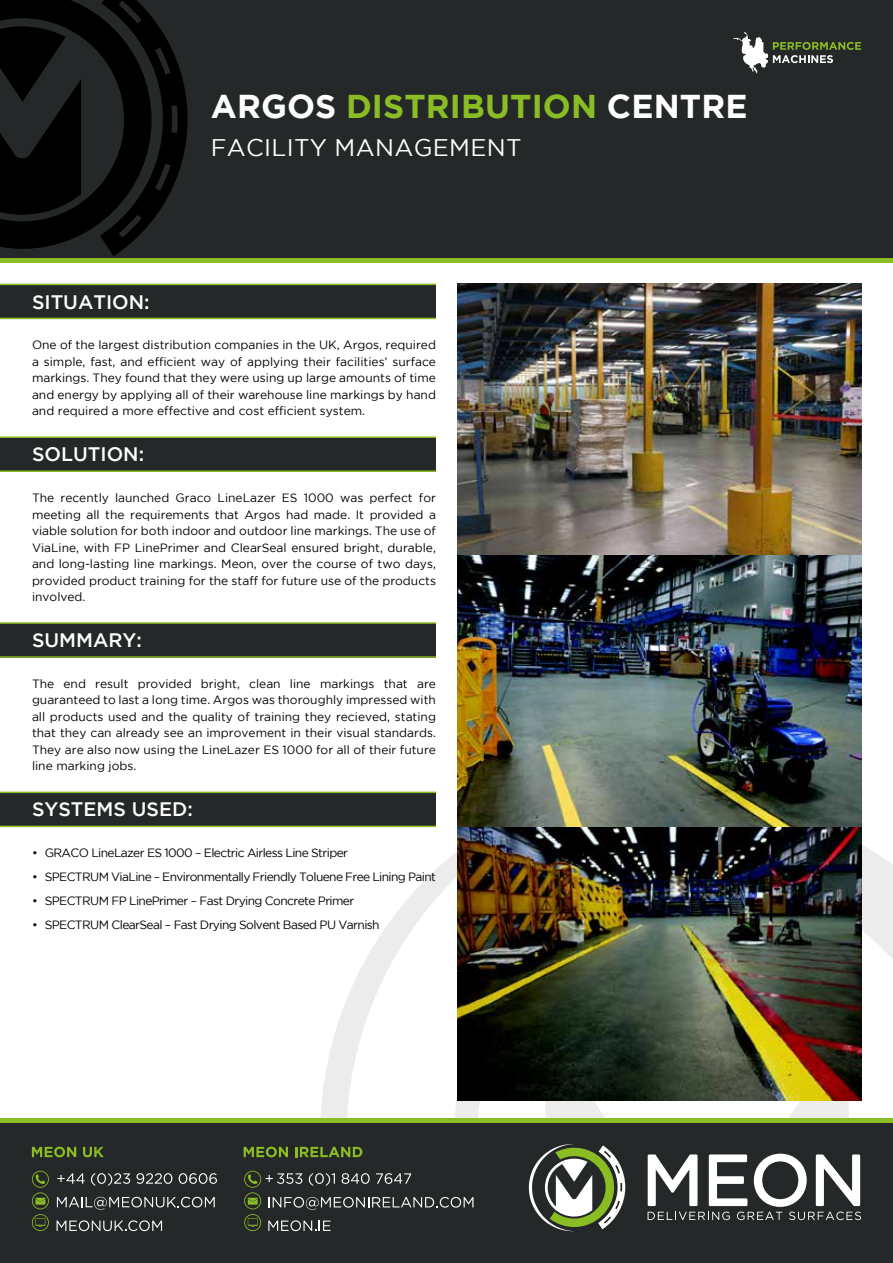
<style>
.page{position:relative;width:893px;height:1263px;background:#fff}
.page>*{position:absolute;margin:0;border:0;box-sizing:border-box;transform-origin:0 0}
.t1{font:700 33px "Gotham";letter-spacing:.005em;color:#8abc24}
.t2{font:24px "Gotham";letter-spacing:.015em;color:#fff}
.t3{font:500 19.5px "Gotham";color:#fff}
.t4{font:12px/16.5px "Gotham";letter-spacing:-.05em;color:#010202;text-align:justify}
.s1{color:#fff}
</style>
<div class="page">
<svg style="left:700px;top:801px;width:193px;height:317px"></svg>
<svg style="left:320px;top:827px;width:380px;height:291px"></svg>
<div style="left:0;top:0;width:893px;height:262px;background:#252829"></div>
<svg style="left:0;top:0;width:188px;height:256px"></svg>
<div style="left:0;top:1123px;width:893px;height:140px;background:#252829"></div>
<div style="left:0;top:1118px;width:893px;height:5px;background:#8abc24"></div>
<svg style="left:648px;top:1154px;width:213px;height:66px"></svg>
<svg style="left:529px;top:1144px;width:96px;height:87px"></svg>
<svg style="left:32px;top:1171px;width:17px;height:60px"></svg>
<svg style="left:32px;top:1147px;width:44px;height:10px"></svg>
<svg style="left:83px;top:1147px;width:21px;height:10px"></svg>
<svg style="left:57px;top:1173px;width:28px;height:11px"></svg>
<svg style="left:91px;top:1173px;width:39px;height:13px"></svg>
<svg style="left:136px;top:1173px;width:36px;height:11px"></svg>
<svg style="left:179px;top:1173px;width:38px;height:11px"></svg>
<svg style="left:57px;top:1197px;width:158px;height:13px"></svg>
<svg style="left:57px;top:1220px;width:105px;height:11px"></svg>
<svg style="left:244px;top:1147px;width:44px;height:10px"></svg>
<svg style="left:295px;top:1147px;width:67px;height:10px"></svg>
<svg style="left:244px;top:1171px;width:229px;height:60px"></svg>
<hr style="left:0;top:258px;width:893px;height:4px;background:#8abc24">
<div style="left:0;top:284px;width:436px;height:34px;background:#252829"></div>
<hr style="left:0;top:318px;width:436px;height:1px;background:#8abc24">
<hr style="left:0;top:284px;width:436px;height:1px;background:#8abc24">
<div style="left:0;top:437px;width:436px;height:34px;background:#252829"></div>
<hr style="left:0;top:470px;width:436px;height:2px;background:#8abc24">
<hr style="left:0;top:436px;width:436px;height:2px;background:#8abc24">
<div style="left:0;top:623px;width:436px;height:34px;background:#252829"></div>
<hr style="left:0;top:656px;width:436px;height:2px;background:#8abc24">
<hr style="left:0;top:622px;width:436px;height:2px;background:#8abc24">
<div style="left:0;top:792px;width:436px;height:34px;background:#252829"></div>
<hr style="left:0;top:826px;width:436px;height:1px;background:#8abc24">
<hr style="left:0;top:791px;width:436px;height:2px;background:#8abc24">
<svg style="left:733px;top:32px;width:128px;height:41px"></svg>
<img style="left:457px;top:284px;width:404px;height:816px">
<h3 class="t3" style="left:32px;top:291px;width:119px">SITUATION:</h3>
<h1 class="t1" style="left:211px;top:87px;width:538px"><span class="s1">ARGOS</span> DISTRIBUTION <span class="s1">CENTRE</span></h1>
<h2 class="t2" style="left:211px;top:134px;width:312px">FACILITY MANAGEMENT</h2>
<p class="t4" style="left:32px;top:336px;width:405px">One of the largest distribution companies in the UK, Argos, required a simple, fast, and efficient way of applying their facilities’ surface markings. They found that they were using up large amounts of time and energy by applying all of their warehouse line markings by hand and required a more effective and cost efficient system.</p>
<h3 class="t3" style="left:32px;top:443px;width:114px">SOLUTION:</h3>
<p class="t4" style="left:32px;top:489px;width:405px">The recently launched Graco LineLazer ES 1000 was perfect for meeting all the requirements that Argos had made. It provided a viable solution for both indoor and outdoor line markings. The use of ViaLine, with FP LinePrimer and ClearSeal ensured bright, durable, and long-lasting line markings. Meon, over the course of two days, provided product training for the staff for future use of the products involved.</p>
<h3 class="t3" style="left:32px;top:629px;width:111px">SUMMARY:</h3>
<p class="t4" style="left:32px;top:675px;width:405px">The end result provided bright, clean line markings that are guaranteed to last a long time. Argos was thoroughly impressed with all products used and the quality of training they recieved, stating that they can already see an improvement in their visual standards.<br>They are also now using the LineLazer ES 1000 for all of their future line marking jobs.</p>
<h3 class="t3" style="left:32px;top:798px;width:162px">SYSTEMS USED:</h3>
<p class="t4" style="left:32px;top:844px;width:318px">• GRACO LineLazer ES 1000 – Electric Airless Line Striper</p>
<p class="t4" style="left:32px;top:868px;width:405px">• SPECTRUM ViaLine – Environmentally Friendly Toluene Free Lining Paint</p>
<p class="t4" style="left:32px;top:892px;width:324px">• SPECTRUM FP LinePrimer – Fast Drying Concrete Primer</p>
<p class="t4" style="left:32px;top:916px;width:349px">• SPECTRUM ClearSeal – Fast Drying Solvent Based PU Varnish</p>
</div>
